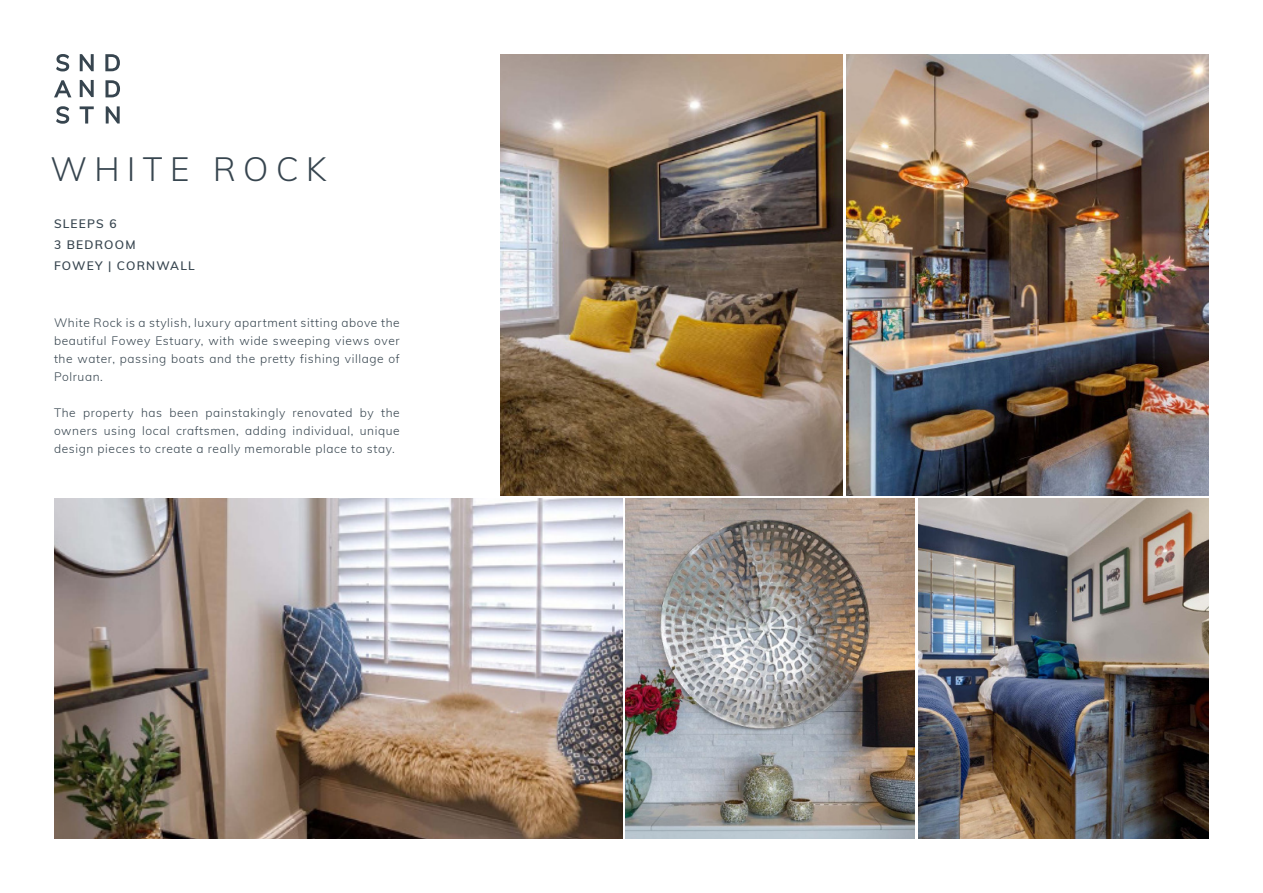
<style>
.page{position:relative;width:1263px;height:893px;background:#fff}
.page>*{position:absolute;margin:0;border:0;box-sizing:border-box;transform-origin:0 0}
.t1{font:300 33px "Muli";letter-spacing:.23em;color:#37454f}
.t2{font:300 12px/18px "Muli";letter-spacing:.05em;color:#37454f;text-align:justify}
.t3{font:600 12px/21px "Muli";letter-spacing:.1em;color:#37454f}
</style>
<div class="page">
<img style="left:500px;top:54px;width:342px;height:441px">
<img style="left:846px;top:54px;width:363px;height:441px">
<img style="left:54px;top:499px;width:569px;height:340px">
<img style="left:626px;top:499px;width:288px;height:340px">
<img style="left:918px;top:499px;width:291px;height:340px">
<svg style="left:56px;top:54px;width:13px;height:17px"></svg>
<svg style="left:56px;top:106px;width:13px;height:18px"></svg>
<svg style="left:105px;top:54px;width:15px;height:17px"></svg>
<svg style="left:80px;top:54px;width:14px;height:17px"></svg>
<svg style="left:80px;top:80px;width:14px;height:17px"></svg>
<svg style="left:54px;top:80px;width:17px;height:17px"></svg>
<svg style="left:105px;top:80px;width:15px;height:17px"></svg>
<svg style="left:80px;top:106px;width:14px;height:18px"></svg>
<svg style="left:106px;top:106px;width:14px;height:18px"></svg>
<h1 class="t1" style="left:50px;top:145px;width:278px">WHITE ROCK</h1>
<p class="t3" style="left:54px;top:213px;width:142px">SLEEPS 6<br>3 BEDROOM<br>FOWEY | CORNWALL</p>
<p class="t2" style="left:54px;top:313px;width:347px">White Rock is a stylish, luxury apartment sitting above the beautiful Fowey Estuary, with wide sweeping views over the water, passing boats and the pretty fishing village of Polruan.</p>
<p class="t2" style="left:54px;top:403px;width:347px">The property has been painstakingly renovated by the owners using local craftsmen, adding individual, unique design pieces to create a really memorable place to stay.</p>
</div>
